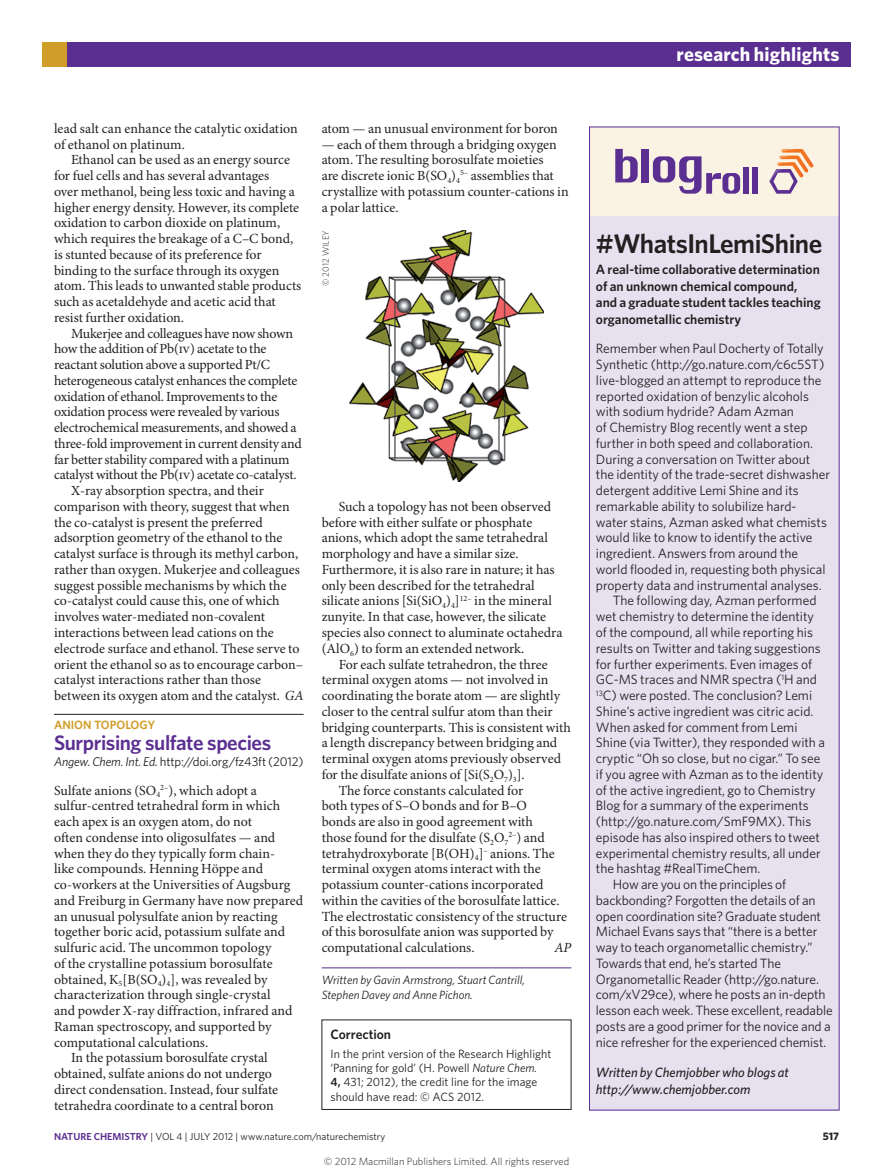
<style>
.page{position:relative;width:893px;height:1174px;background:#fff}
.page>*{position:absolute;margin:0;border:0;box-sizing:border-box;transform-origin:0 0}
.Blogroll_title{font:600 27px "Whitney";letter-spacing:-.02em;color:#231f20}
.Title{font:600 21px "Whitney";letter-spacing:-.02em;color:#5b2e91}
.t1{font:700 19.5px "Whitney";letter-spacing:.01em;color:#fff}
.Body_text{font:13.95px/15.8px "Minion Pro";letter-spacing:-.005em;color:#231f20}
.Body_first{font:13.95px/15.8px "Minion Pro";color:#231f20}
.Body_text-2{font:italic 13.95px "Minion Pro";color:#231f20}
.RH_box_body_text{font:13.5px/15.8px "Whitney";color:#231f20}
.RH_box_body_first{font:13.5px/15.8px "Whitney";color:#231f20}
.Blogroll_standfirst{font:600 13.5px/16.5px "Whitney";color:#231f20}
.RH_box_body_first-2{font:italic 500 13.5px/16.5px "Whitney";color:#231f20}
.FH_correction_head{font:600 13.5px "Whitney";color:#231f20}
.Journal_DOI_ref{font:12.75px "Whitney";letter-spacing:-.01em;color:#231f20}
.FH_correction_body{font:12px/14.2px "Whitney";color:#231f20}
.Author_information{font:italic 12px/15.8px "Whitney";color:#231f20}
.Subject_w_rule{font:600 12px "Whitney";color:#d09d28}
.t2{font:700 10.8px "Whitney";color:#231f20}
.t3{font:300 10.5px "Whitney";color:#231f20}
.t4{font:10.2px "Whitney";color:#231f20}
.Picture_credit{font:300 9px "Whitney";color:#231f20}
.s1{font-size:13.5px}
.s2{font-style:italic}
.s3{font-weight:600}
.s4{font-weight:600;color:#5b2e91}
</style>
<div class="page">
<div style="left:43px;top:43px;width:807px;height:24px;background:#5b2e91"></div>
<div style="left:43px;top:43px;width:24px;height:24px;background:#d09d28"></div>
<div style="left:590px;top:127px;width:249px;height:983px;background:#e6e1ef"></div>
<div style="left:589px;top:127px;width:250px;height:89px;background:#faf3e4"></div>
<img style="left:798px;top:172px;width:5px;height:5px">
<img style="left:798px;top:167px;width:10px;height:5px">
<img style="left:798px;top:149px;width:15px;height:18px">
<svg style="left:769px;top:149px;width:29px;height:45px"></svg>
<div style="left:743px;top:167px;width:6px;height:27px;background:#5b2e91"></div>
<div style="left:752px;top:167px;width:6px;height:27px;background:#5b2e91"></div>
<svg style="left:615px;top:149px;width:23px;height:33px"></svg>
<div style="left:642px;top:149px;width:7px;height:33px;background:#5b2e91"></div>
<svg style="left:653px;top:156px;width:87px;height:38px"></svg>
<div style="left:589px;top:127px;width:250px;height:983px;border:1px solid #5b2e91"></div>
<hr style="left:54px;top:714px;width:250px;height:1px;background:#231f20">
<hr style="left:322px;top:967px;width:249px;height:1px;background:#5b2e91">
<img style="left:349px;top:230px;width:195px;height:251px">
<p class="Body_first" style="left:54px;top:121px;width:245px">lead salt can enhance the catalytic oxidation of ethanol on platinum.</p>
<p class="Body_text" style="left:54px;top:152px;width:249px;text-indent:17px">Ethanol can be used as an energy source for fuel cells and has several advantages<br>over methanol, being less toxic and having a higher energy density. However, its complete oxidation to carbon dioxide on platinum, which requires the breakage of a C–C bond, is stunted because of its preference for binding to the surface through its oxygen atom. This leads to unwanted stable products such as acetaldehyde and acetic acid that resist further oxidation.</p>
<p class="Body_text" style="left:54px;top:326px;width:249px;text-indent:17px">Mukerjee and colleagues have now shown how the addition of Pb(<span class="s1">iv</span>) acetate to the reactant solution above a supported Pt/C heterogeneous catalyst enhances the complete oxidation of ethanol. Improvements to the oxidation process were revealed by various electrochemical measurements, and showed a three-fold improvement in current density and far better stability compared with a platinum catalyst without the Pb(<span class="s1">iv</span>) acetate co-catalyst.</p>
<p class="Body_text" style="left:54px;top:483px;width:251px;text-indent:17px">X-ray absorption spectra, and their comparison with theory, suggest that when the co-catalyst is present the preferred adsorption geometry of the ethanol to the catalyst surface is through its methyl carbon, rather than oxygen. Mukerjee and colleagues suggest possible mechanisms by which the co-catalyst could cause this, one of which involves water-mediated non-covalent interactions between lead cations on the electrode surface and ethanol. These serve to orient the ethanol so as to encourage carbon– catalyst interactions rather than those between its oxygen atom and the catalyst. <span class="s2">GA</span></p>
<p class="Subject_w_rule" style="left:54px;top:717px;width:103px">ANION TOPOLOGY</p>
<p class="Title" style="left:54px;top:729px;width:219px">Surprising sulfate species</p>
<p class="Journal_DOI_ref" style="left:54px;top:753px;width:251px"><span class="s2">Angew. Chem. Int. Ed.</span> http://doi.org/fz43ft (2012)</p>
<p class="Body_first" style="left:54px;top:782px;width:251px">Sulfate anions (SO<sub>4</sub><sup>2–</sup>), which adopt a sulfur-centred tetrahedral form in which each apex is an oxygen atom, do not<br>often condense into oligosulfates — and when they do they typically form chain-<br>like compounds. Henning Höppe and co-workers at the Universities of Augsburg and Freiburg in Germany have now prepared an unusual polysulfate anion by reacting together boric acid, potassium sulfate and sulfuric acid. The uncommon topology<br>of the crystalline potassium borosulfate obtained, K<sub>5</sub>[B(SO<sub>4</sub>)<sub>4</sub>], was revealed by characterization through single-crystal<br>and powder X-ray diffraction, infrared and Raman spectroscopy, and supported by computational calculations.</p>
<p class="Body_text" style="left:54px;top:1050px;width:226px;text-align:center">In the potassium borosulfate crystal obtained, sulfate anions do not undergo direct condensation. Instead, four sulfate tetrahedra coordinate to a central boron</p>
<p class="Body_text" style="left:322px;top:121px;width:238px">atom — an unusual environment for boron</p>
<p class="Body_text" style="left:322px;top:137px;width:248px">— each of them through a bridging oxygen atom. The resulting borosulfate moieties<br>are discrete ionic B(SO<sub>4</sub>)<sub>4</sub><sup>5–</sup> assemblies that crystallize with potassium counter-cations in a polar lattice.</p>
<p class="Picture_credit" style="left:320px;top:286px;width:57px;rotate:-90deg">© 2012 WILEY</p>
<p class="Body_text" style="left:322px;top:499px;width:242px;text-indent:17px">Such a topology has not been observed before with either sulfate or phosphate anions, which adopt the same tetrahedral morphology and have a similar size.<br>Furthermore, it is also rare in nature; it has only been described for the tetrahedral silicate anions [Si(SiO<sub>4</sub>)<sub>4</sub>]<sup>12–</sup> in the mineral zunyite. In that case, however, the silicate species also connect to aluminate octahedra (AlO<sub>6</sub>) to form an extended network.</p>
<p class="Body_text" style="left:322px;top:656px;width:251px;text-indent:17px">For each sulfate tetrahedron, the three terminal oxygen atoms — not involved in coordinating the borate atom — are slightly closer to the central sulfur atom than their bridging counterparts. This is consistent with a length discrepancy between bridging and terminal oxygen atoms previously observed for the disulfate anions of [Si(S<sub>2</sub>O<sub>7</sub>)<sub>3</sub>].</p>
<p class="Body_text" style="left:322px;top:782px;width:247px;text-indent:17px">The force constants calculated for<br>both types of S–O bonds and for B–O<br>bonds are also in good agreement with<br>those found for the disulfate (S<sub>2</sub>O<sub>7</sub><sup>2–</sup>) and tetrahydroxyborate [B(OH)<sub>4</sub>]<sup>–</sup> anions. The terminal oxygen atoms interact with the potassium counter-cations incorporated within the cavities of the borosulfate lattice.<br>The electrostatic consistency of the structure of this borosulfate anion was supported by computational calculations.</p>
<p class="Body_text-2" style="left:554px;top:939px;width:18px">AP</p>
<p class="Author_information" style="left:322px;top:971px;width:205px">Written by Gavin Armstrong, Stuart Cantrill,<br>Stephen Davey and Anne Pichon.</p>
<p class="FH_correction_head" style="left:331px;top:1025px;width:62px">Correction</p>
<p class="FH_correction_body" style="left:331px;top:1046px;width:222px">In the print version of the Research Highlight ‘Panning for gold’ (H. Powell <span class="s2">Nature Chem.<br></span><span class="s3">4,</span> 431; 2012), the credit line for the image should have read: © ACS 2012.</p>
<p class="t1" style="left:677px;top:41px;width:164px">research highlights</p>
<p class="Blogroll_title" style="left:596px;top:226px;width:228px">#WhatsInLemiShine</p>
<p class="Blogroll_standfirst" style="left:596px;top:261px;width:226px">A real-time collaborative determination of an unknown chemical compound, and a graduate student tackles teaching organometallic chemistry</p>
<p class="RH_box_body_first" style="left:596px;top:340px;width:236px">Remember when Paul Docherty of Totally Synthetic (http://go.nature.com/c6c5ST) live-blogged an attempt to reproduce the reported oxidation of benzylic alcohols with sodium hydride? Adam Azman<br>of Chemistry Blog recently went a step further in both speed and collaboration.<br>During a conversation on Twitter about the identity of the trade-secret dishwasher detergent additive Lemi Shine and its remarkable ability to solubilize hard&shy;water stains, Azman asked what chemists would like to know to identify the active ingredient. Answers from around the world flooded in, requesting both physical property data and instrumental analyses.</p>
<p class="RH_box_body_text" style="left:596px;top:592px;width:231px;text-indent:17px">The following day, Azman performed wet chemistry to determine the identity of the compound, all while reporting his results on Twitter and taking suggestions for further experiments. Even images of GC-MS traces and NMR spectra (<sup>1</sup>H and <sup>13</sup>C) were posted. The conclusion? Lemi Shine’s active ingredient was citric acid.<br>When asked for comment from Lemi Shine (via Twitter), they responded with a cryptic “Oh so close, but no cigar.” To see if you agree with Azman as to the identity of the active ingredient, go to Chemistry Blog for a summary of the experiments (http://go.nature.com/SmF9MX). This episode has also inspired others to tweet experimental chemistry results, all under the hashtag #RealTimeChem.</p>
<p class="RH_box_body_text" style="left:596px;top:876px;width:238px;text-indent:17px">How are you on the principles of backbonding? Forgotten the details of an open coordination site? Graduate student Michael Evans says that “there is a better way to teach organometallic chemistry.” Towards that end, he’s started The Organometallic Reader (http://go.nature. com/xV29ce), where he posts an in-depth lesson each week. These excellent, readable posts are a good primer for the novice and a nice refresher for the experienced chemist.</p>
<p class="RH_box_body_first-2" style="left:596px;top:1064px;width:194px">Written by Chemjobber who blogs at http://www.chemjobber.com</p>
<p class="t4" style="left:54px;top:1129px;width:333px"><span class="s4">NATURE CHEMISTRY</span> | VOL 4 | JULY 2012 | www.nature.com/naturechemistry</p>
<p class="t2" style="left:823px;top:1129px;width:18px">517</p>
<p class="t3" style="left:324px;top:1154px;width:247px">© 2012 Macmillan Publishers Limited. All rights reserved</p>
</div>
